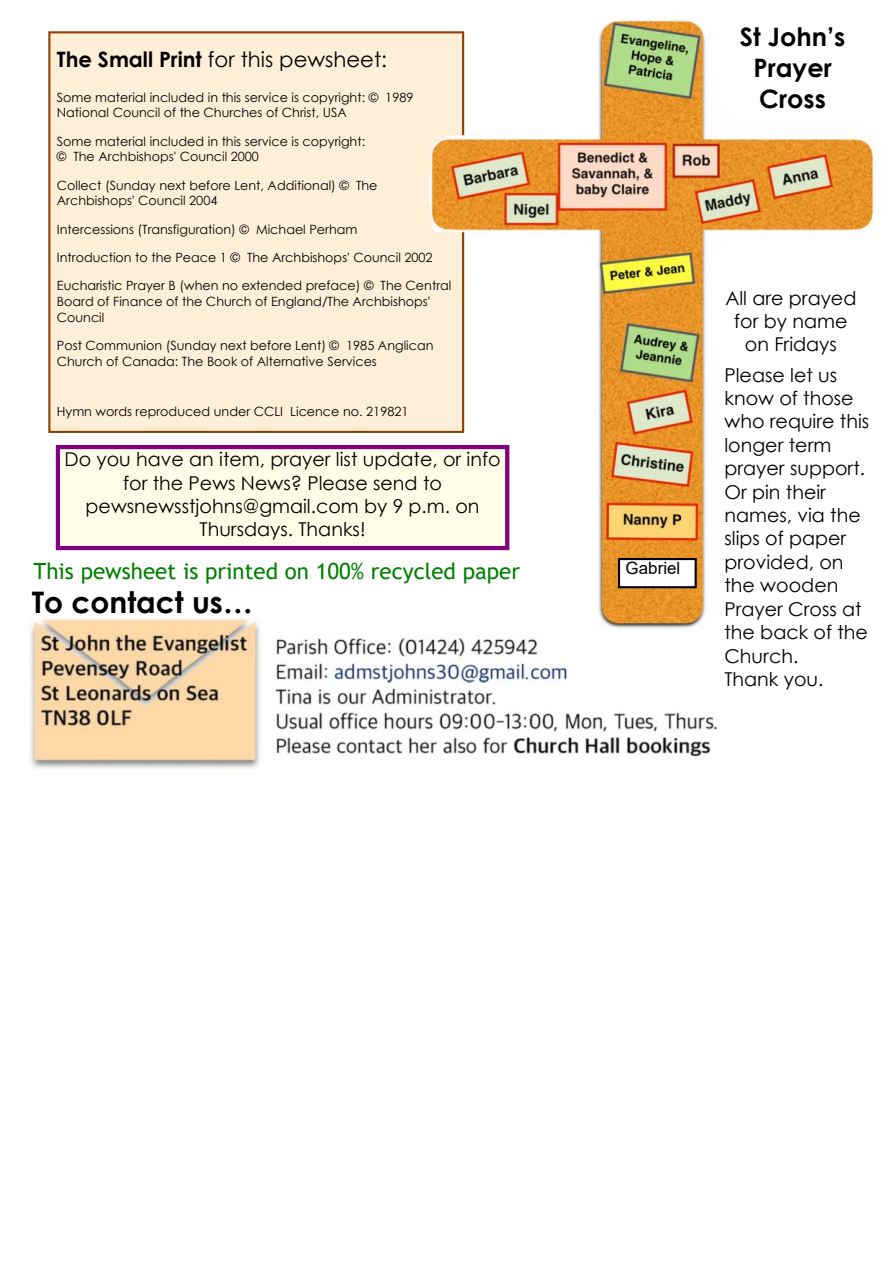
<style>
.page{position:relative;width:893px;height:1263px;background:#fff}
.page>*{position:absolute;margin:0;border:0;box-sizing:border-box;transform-origin:0 0}
.t1{font:700 29.7px "Century Gothic";color:#000}
.t2{font:700 25.5px/31.2px "Century Gothic";color:#000;text-align:center}
.t3{font:22.35px "Trebuchet MS";color:#008000}
.t4{font:21.15px "Century Gothic";color:#000}
.t5{font:19.05px/23.4px "Century Gothic";color:#000;text-align:center}
.t6{font:16.95px "Arial";color:#000}
.t7{font:12.75px/15.6px "Century Gothic";color:#000}
.s1{font-weight:700}
</style>
<div class="page">
<img style="left:30px;top:618px;width:688px;height:151px">
<div style="left:48px;top:31px;width:416px;height:402px;background:#ffefd8;border:2px solid #914000"></div>
<img style="left:423px;top:19px;width:451px;height:643px">
<div style="left:58px;top:447px;width:449px;height:101px;background:#fffde7"></div>
<div style="left:56px;top:445px;width:453px;height:105px;border:4px solid #800080"></div>
<div style="left:618px;top:558px;width:79px;height:30px;background:#fff;border:2px solid #000"></div>
<h3 class="t4" style="left:57px;top:52px;width:332px"><span class="s1">The Small Print</span> for this pewsheet:</h3>
<p class="t7" style="left:57px;top:90px;width:358px">Some material included in this service is copyright: © 1989<br>National Council of the Churches of Christ, USA</p>
<p class="t7" style="left:57px;top:134px;width:310px">Some material included in this service is copyright: © The Archbishops' Council 2000</p>
<p class="t7" style="left:57px;top:178px;width:322px">Collect (Sunday next before Lent, Additional) © The<br>Archbishops' Council 2004</p>
<p class="t7" style="left:57px;top:222px;width:302px">Intercessions (Transfiguration) © Michael Perham</p>
<p class="t7" style="left:57px;top:251px;width:377px">Introduction to the Peace 1 © The Archbishops' Council 2002</p>
<p class="t7" style="left:57px;top:279px;width:396px">Eucharistic Prayer B (when no extended preface) © The Central<br>Board of Finance of the Church of England/The Archbishops'<br>Council</p>
<p class="t7" style="left:57px;top:339px;width:378px">Post Communion (Sunday next before Lent) © 1985 Anglican<br>Church of Canada: The Book of Alternative Services</p>
<p class="t7" style="left:57px;top:405px;width:353px">Hymn words reproduced under CCLI Licence no. 219821</p>
<h3 class="t5" style="left:65px;top:449px;width:438px">Do you have an item, prayer list update, or info for the Pews News? Please send to pewsnewsstjohns@gmail.com by 9 p.m. on Thursdays. Thanks!</h3>
<h3 class="t3" style="left:33px;top:562px;width:488px">This pewsheet is printed on 100% recycled paper</h3>
<h1 class="t1" style="left:32px;top:590px;width:222px">To contact us…</h1>
<h2 class="t2" style="left:740px;top:23px;width:107px">St John’s<br>Prayer<br>Cross</h2>
<h3 class="t6" style="left:625px;top:562px;width:56px">Gabriel</h3>
<h3 class="t5" style="left:725px;top:288px;width:133px">All are prayed for by name on Fridays</h3>
<h3 class="t5" style="left:724px;top:365px;width:146px;text-align:left">Please let us know of those who require this longer term prayer support.<br>Or pin their names, via the slips of paper provided, on the wooden<br>Prayer Cross at the back of the<br>Church.<br>Thank you.</h3>
</div>
